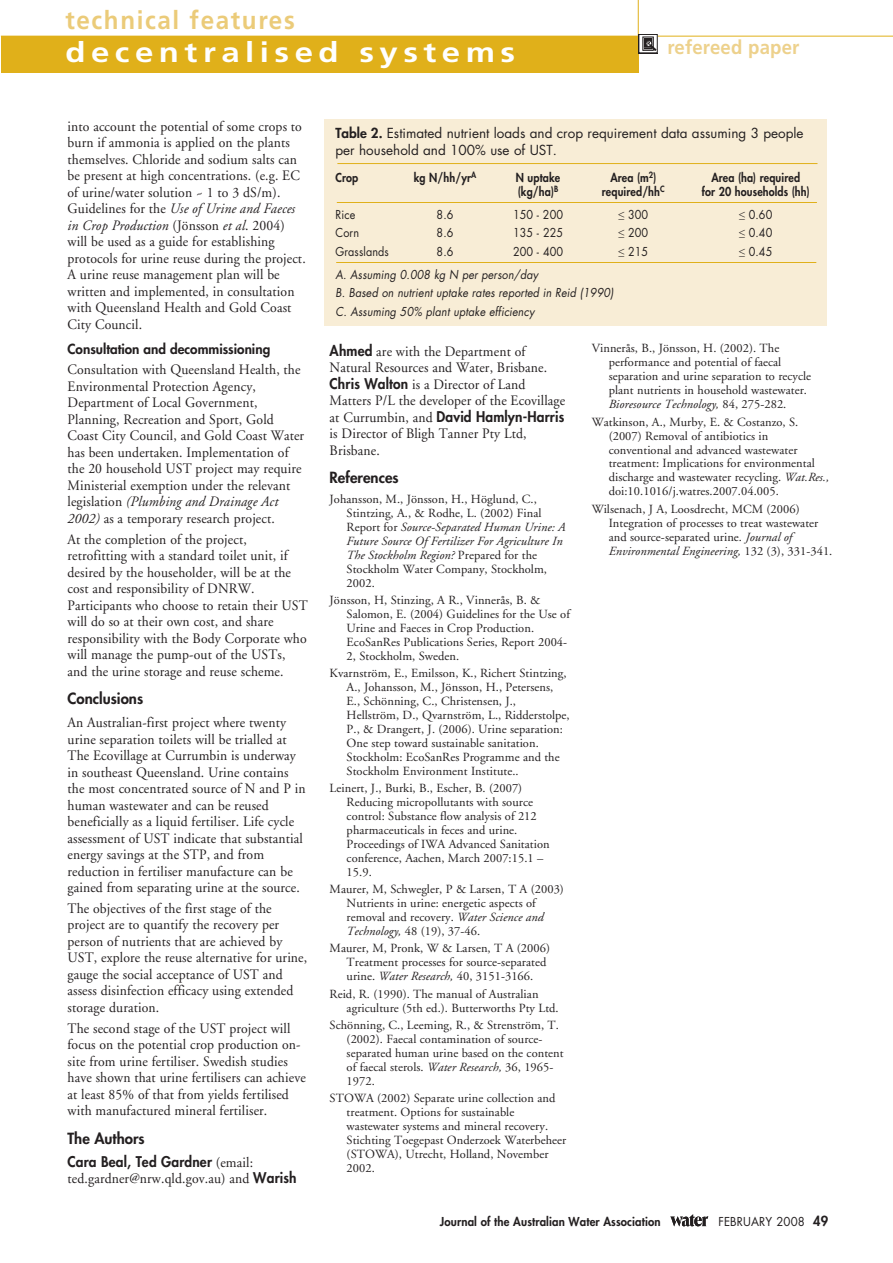
<style>
.page{position:relative;width:893px;height:1263px;background:#fff}
.page>*{position:absolute;margin:0;border:0;box-sizing:border-box;transform-origin:0 0}
.t1{font:700 28.05px "Frutiger LT";letter-spacing:.165em;color:#fff;scale:1.18 1}
.t2{font:700 25.5px "Frutiger LT";letter-spacing:.065em;color:#ebcb79;scale:.95 1}
.t3{font:700 19.5px "Frutiger LT";letter-spacing:.01em;color:#edd18c;scale:.95 1}
.t4{font:800 15px "Futura LT";color:#231f20}
.t5{font:14.4px/16.5px "Adobe Garamond LT";letter-spacing:.01em;color:#231f20;scale:.95 1}
.t6{font:800 14.4px "Futura LT";letter-spacing:.01em;color:#231f20;scale:.95 1}
.t7{font:13.5px/16.5px "Futura LT";color:#231f20}
.t8{font:800 13.5px "Futura LT";color:#231f20}
.t9{font:12.45px/14px "Adobe Garamond LT";letter-spacing:.005em;color:#231f20}
.t10{font:italic 12px/18.5px "Futura LT";letter-spacing:.01em;color:#231f20;scale:.9 1}
.t11{font:800 12px "Futura LT";letter-spacing:.01em;color:#231f20;scale:.9 1}
.t12{font:12px "Futura LT";letter-spacing:.01em;color:#231f20;scale:.9 1}
.t13{font:800 12px "Futura LT";letter-spacing:.01em;color:#231f20;scale:.95 1}
.t14{font:12px "Futura LT";letter-spacing:.01em;color:#231f20;scale:.95 1}
.s1{font-style:italic}
.s2{font-family:"Adobe Garamond LT";font-weight:400}
.s3{font-family:"Futura LT";font-weight:800}
.s4{font-weight:800}
.s5{font-weight:800;font-size:13.5px}
</style>
<div class="page">
<svg style="left:670px;top:1214px;width:38px;height:12px"></svg>
<div style="left:0;top:36px;width:638px;height:36px;background:#e0b01a"></div>
<hr style="left:0;top:36px;width:892px;height:1px;background:#e0b01a">
<hr style="left:638px;top:0;width:1px;height:72px;background:#e0b01a">
<hr style="left:0;top:0;width:1px;height:72px;background:#fff">
<div style="left:325px;top:119px;width:501px;height:207px;background:#f8edd6"></div>
<hr style="left:337px;top:163px;width:480px;height:1px;background:#e0b01a">
<hr style="left:337px;top:202px;width:479px;height:1px;background:#e0b01a">
<hr style="left:336px;top:262px;width:480px;height:1px;background:#e0b01a">
<svg style="left:638px;top:34px;width:19px;height:20px"></svg>
<h2 class="t2" style="left:65px;top:8px;width:243px">technical features</h2>
<h1 class="t1" style="left:65px;top:39px;width:383px">decentralised systems</h1>
<h3 class="t3" style="left:667px;top:38px;width:140px">refereed paper</h3>
<p class="t5" style="left:68px;top:119px;width:252px">into account the potential of some crops to burn if ammonia is applied on the plants themselves. Chloride and sodium salts can be present at high concentrations. (e.g. EC of urine/water solution ~ 1 to 3 dS/m).<br>Guidelines for the <span class="s1">Use of Urine and Faeces in Crop Production</span> (Jönsson <span class="s1">et al</span>. 2004) will be used as a guide for establishing protocols for urine reuse during the project.<br>A urine reuse management plan will be written and implemented, in consultation with Queensland Health and Gold Coast City Council.</p>
<p class="t8" style="left:68px;top:342px;width:204px">Consultation and decommissioning</p>
<p class="t5" style="left:68px;top:363px;width:250px">Consultation with Queensland Health, the Environmental Protection Agency, Department of Local Government, Planning, Recreation and Sport, Gold Coast City Council, and Gold Coast Water has been undertaken. Implementation of the 20 household UST project may require Ministerial exemption under the relevant legislation <span class="s1">(Plumbing and Drainage Act 2002)</span> as a temporary research project.</p>
<p class="t5" style="left:68px;top:532px;width:254px">At the completion of the project, retrofitting with a standard toilet unit, if desired by the householder, will be at the cost and responsibility of DNRW.<br>Participants who choose to retain their UST will do so at their own cost, and share responsibility with the Body Corporate who will manage the pump-out of the USTs, and the urine storage and reuse scheme.</p>
<p class="t4" style="left:68px;top:692px;width:77px">Conclusions</p>
<p class="t5" style="left:68px;top:716px;width:252px">An Australian-first project where twenty urine separation toilets will be trialled at The Ecovillage at Currumbin is underway in southeast Queensland. Urine contains the most concentrated source of N and P in human wastewater and can be reused beneficially as a liquid fertiliser. Life cycle assessment of UST indicate that substantial energy savings at the STP, and from reduction in fertiliser manufacture can be gained from separating urine at the source.</p>
<p class="t5" style="left:68px;top:901px;width:254px">The objectives of the first stage of the project are to quantify the recovery per person of nutrients that are achieved by UST, explore the reuse alternative for urine, gauge the social acceptance of UST and assess disinfection efficacy using extended storage duration.</p>
<p class="t5" style="left:68px;top:1021px;width:252px">The second stage of the UST project will focus on the potential crop production on&shy;site from urine fertiliser. Swedish studies have shown that urine fertilisers can achieve at least 85% of that from yields fertilised with manufactured mineral fertiliser.</p>
<p class="t4" style="left:68px;top:1131px;width:79px">The Authors</p>
<p class="t6" style="left:68px;top:1155px;width:197px">Cara Beal, Ted Gardner <span class="s2">(email:</span></p>
<p class="t5" style="left:68px;top:1172px;width:243px">ted.gardner@nrw.qld.gov.au) and <span class="s3">Warish</span></p>
<p class="t7" style="left:335px;top:125px;width:469px"><span class="s4">Table 2.</span> Estimated nutrient loads and crop requirement data assuming 3 people per household and 100% use of UST.</p>
<p class="t11" style="left:335px;top:172px;width:27px">Crop</p>
<p class="t11" style="left:414px;top:172px;width:71px">kg N/hh/yr<sup>A</sup></p>
<p class="t11" style="left:516px;top:172px;width:51px">N uptake</p>
<p class="t11" style="left:610px;top:172px;width:52px">Area (m<sup>2</sup>)</p>
<p class="t11" style="left:711px;top:172px;width:100px">Area (ha) required</p>
<p class="t11" style="left:518px;top:186px;width:46px">(kg/ha)<sup>B</sup></p>
<p class="t11" style="left:602px;top:186px;width:71px">required/hh<sup>C</sup></p>
<p class="t11" style="left:701px;top:186px;width:121px">for 20 households (hh)</p>
<p class="t12" style="left:335px;top:207px;width:24px">Rice</p>
<p class="t12" style="left:436px;top:207px;width:20px">8.6</p>
<p class="t12" style="left:513px;top:207px;width:57px">150 - 200</p>
<p class="t12" style="left:618px;top:207px;width:35px">≤ 300</p>
<p class="t12" style="left:739px;top:207px;width:39px">≤ 0.60</p>
<p class="t12" style="left:335px;top:226px;width:28px">Corn</p>
<p class="t12" style="left:436px;top:226px;width:20px">8.6</p>
<p class="t12" style="left:513px;top:226px;width:57px">135 - 225</p>
<p class="t12" style="left:618px;top:226px;width:35px">≤ 200</p>
<p class="t12" style="left:739px;top:226px;width:39px">≤ 0.40</p>
<p class="t12" style="left:335px;top:244px;width:61px">Grasslands</p>
<p class="t12" style="left:436px;top:244px;width:20px">8.6</p>
<p class="t12" style="left:513px;top:244px;width:57px">200 - 400</p>
<p class="t12" style="left:618px;top:244px;width:35px">≤ 215</p>
<p class="t12" style="left:739px;top:244px;width:39px">≤ 0.45</p>
<p class="t10" style="left:335px;top:265px;width:310px">A. Assuming 0.008 kg N per person/day<br>B. Based on nutrient uptake rates reported in Reid (1990)<br>C. Assuming 50% plant uptake efficiency</p>
<p class="t5" style="left:329px;top:344px;width:249px"><span class="s3">Ahmed</span> are with the Department of Natural Resources and Water, Brisbane.<br><span class="s3">Chris Walton</span> is a Director of Land Matters P/L the developer of the Ecovillage</p>
<p class="t6" style="left:329px;top:410px;width:248px"><span class="s2">at Currumbin, and</span> David Hamlyn-Harris</p>
<p class="t5" style="left:329px;top:427px;width:209px">is Director of Bligh Tanner Pty Ltd,<br>Brisbane.</p>
<p class="t4" style="left:329px;top:471px;width:71px">References</p>
<p class="t9" style="left:346px;top:493px;width:220px;text-indent:-17px">Johansson, M., Jönsson, H., Höglund, C., Stintzing, A., &amp; Rodhe, L. (2002) Final Report for <span class="s1">Source-Separated Human Urine: A Future Source Of Fertilizer For Agriculture In The Stockholm Region?</span> Prepared for the Stockholm Water Company, Stockholm, 2002.</p>
<p class="t9" style="left:346px;top:594px;width:225px;text-indent:-17px">Jönsson, H, Stinzing, A R., Vinnerås, B. &amp; Salomon, E. (2004) Guidelines for the Use of Urine and Faeces in Crop Production.<br>EcoSanRes Publications Series, Report 2004- 2, Stockholm, Sweden.</p>
<p class="t9" style="left:346px;top:667px;width:225px;text-indent:-17px">Kvarnström, E., Emilsson, K., Richert Stintzing, A., Johansson, M., Jönsson, H., Petersens, E., Schönning, C., Christensen, J., Hellström, D., Qvarnström, L., Ridderstolpe, P., &amp; Drangert, J. (2006). Urine separation:<br>One step toward sustainable sanitation.<br>Stockholm: EcoSanRes Programme and the Stockholm Environment Institute..</p>
<p class="t9" style="left:346px;top:782px;width:205px;text-indent:-17px">Leinert, J., Burki, B., Escher, B. (2007)<br>Reducing micropollutants with source control: Substance flow analysis of 212 pharmaceuticals in feces and urine.<br>Proceedings of IWA Advanced Sanitation conference, Aachen, March 2007:15.1 – 15.9.</p>
<p class="t9" style="left:346px;top:883px;width:219px;text-indent:-17px">Maurer, M, Schwegler, P &amp; Larsen, T A (2003)<br>Nutrients in urine: energetic aspects of removal and recovery. <span class="s1">Water Science and Technology,</span> 48 (19), 37-46.</p>
<p class="t9" style="left:346px;top:942px;width:205px;text-indent:-17px">Maurer, M, Pronk, W &amp; Larsen, T A (2006)<br>Treatment processes for source-separated urine. <span class="s1">Water Research,</span> 40, 3151-3166.</p>
<p class="t9" style="left:346px;top:988px;width:214px;text-indent:-17px">Reid, R. (1990). The manual of Australian agriculture (5th ed.). Butterworths Pty Ltd.</p>
<p class="t9" style="left:346px;top:1019px;width:218px;text-indent:-17px">Schönning, C., Leeming, R., &amp; Strenström, T. (2002). Faecal contamination of source&shy;separated human urine based on the content of faecal sterols. <span class="s1">Water Research,</span> 36, 1965- 1972.</p>
<p class="t9" style="left:346px;top:1092px;width:221px;text-indent:-17px">STOWA (2002) Separate urine collection and treatment. Options for sustainable wastewater systems and mineral recovery.<br>Stichting Toegepast Onderzoek Waterbeheer (STOWA), Utrecht, Holland, November 2002.</p>
<p class="t9" style="left:608px;top:343px;width:204px;text-indent:-17px">Vinnerås, B., Jönsson, H. (2002). The performance and potential of faecal separation and urine separation to recycle plant nutrients in household wastewater.<br><span class="s1">Bioresource Technology,</span> 84, 275-282.</p>
<p class="t9" style="left:608px;top:416px;width:222px;text-indent:-17px">Watkinson, A., Murby, E. &amp; Costanzo, S. (2007) Removal of antibiotics in conventional and advanced wastewater treatment: Implications for environmental discharge and wastewater recycling. <span class="s1">Wat.Res., </span>doi:10.1016/j.watres.2007.04.005.</p>
<p class="t9" style="left:608px;top:503px;width:225px;text-indent:-17px">Wilsenach, J A, Loosdrecht, MCM (2006)<br>Integration of processes to treat wastewater and source-separated urine. <span class="s1">Journal of Environmental Engineering,</span> 132 (3), 331-341.</p>
<p class="t13" style="left:440px;top:1216px;width:234px">Journal of the Australian Water Association</p>
<p class="t14" style="left:718px;top:1214px;width:117px">FEBRUARY 2008 <span class="s5">49</span></p>
</div>
